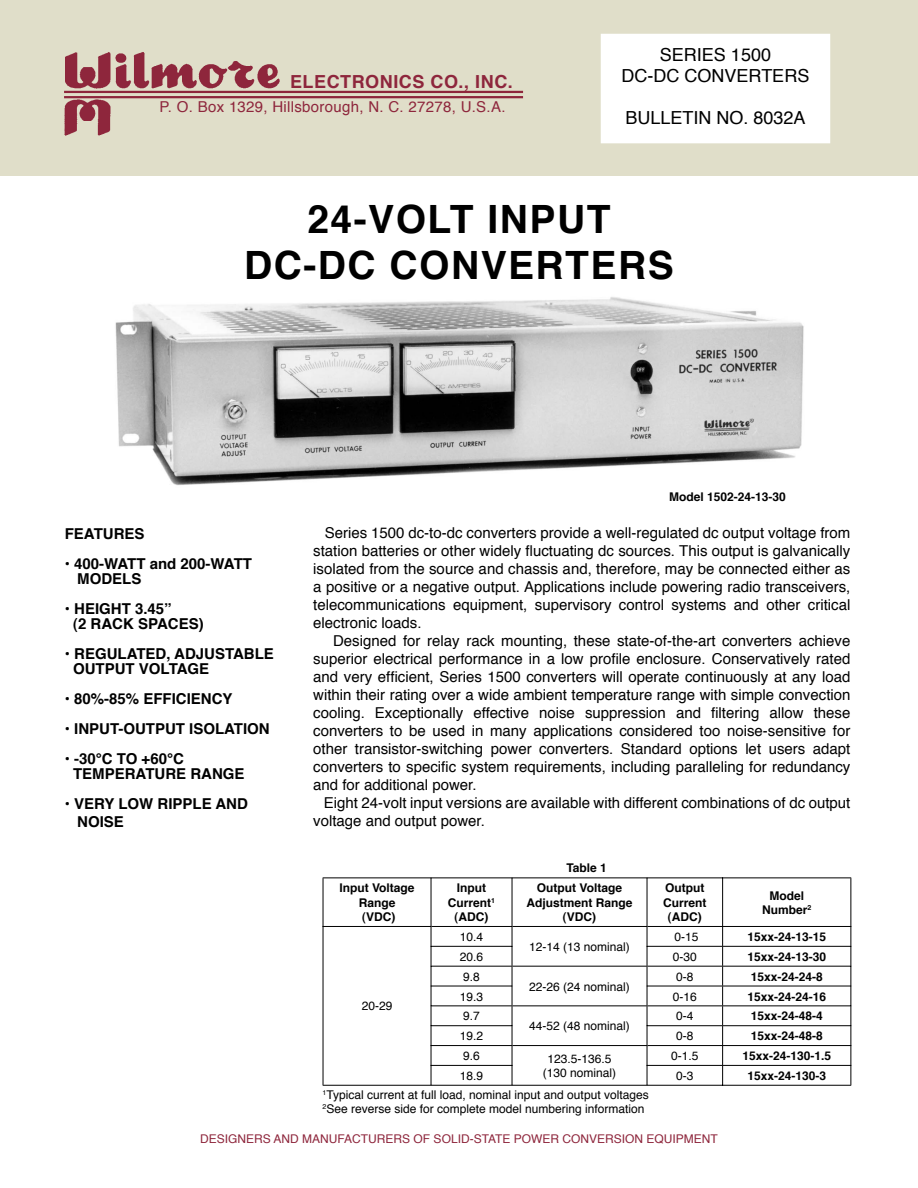
<style>
.page{position:relative;width:918px;height:1188px;background:#fff}
.page>*{position:absolute;margin:0;border:0;box-sizing:border-box;transform-origin:0 0}
.t1{font:700 39px/46.8px "Helvetica";letter-spacing:.04em;color:#000;text-align:center}
.t2{font:18px/21px "Helvetica";color:#000;text-align:center}
.t3{font:700 18px "Helvetica";letter-spacing:.03em;color:#8e263c}
.t4{font:15px/18px "Helvetica";color:#000;text-align:justify}
.t5{font:700 15px/15px "Helvetica";color:#000}
.t6{font:15px "Helvetica";letter-spacing:.02em;color:#8e263c}
.t7{font:12px/14.4px "Helvetica";color:#000}
.t8{font:700 12px/14.4px "Helvetica";color:#000;text-align:center}
.t9{font:12px "Helvetica";color:#8e263c}
</style>
<div class="page">
<div style="left:0;top:0;width:918px;height:175px;background:#e0dec9"></div>
<div style="left:602px;top:35px;width:227px;height:107px;background:#fff"></div>
<div style="left:601px;top:34px;width:229px;height:109px;border:3px solid #fff"></div>
<img style="left:64px;top:52px;width:221px;height:84px">
<hr style="left:64px;top:91px;width:459px;height:2px;background:#8e263c">
<hr style="left:64px;top:96px;width:459px;height:2px;background:#8e263c">
<hr style="left:323px;top:878px;width:1px;height:48px;background:#000">
<hr style="left:323px;top:878px;width:108px;height:1px;background:#000">
<hr style="left:431px;top:878px;width:1px;height:48px;background:#000">
<hr style="left:431px;top:878px;width:81px;height:1px;background:#000">
<hr style="left:512px;top:878px;width:1px;height:48px;background:#000">
<hr style="left:512px;top:878px;width:135px;height:1px;background:#000">
<hr style="left:647px;top:878px;width:1px;height:48px;background:#000">
<hr style="left:647px;top:878px;width:75px;height:1px;background:#000">
<hr style="left:722px;top:878px;width:1px;height:48px;background:#000">
<hr style="left:723px;top:878px;width:128px;height:1px;background:#000">
<hr style="left:850px;top:878px;width:1px;height:48px;background:#000">
<hr style="left:323px;top:926px;width:108px;height:1px;background:#000">
<svg style="left:323px;top:927px;width:1px;height:158px"></svg>
<hr style="left:431px;top:926px;width:81px;height:1px;background:#000">
<hr style="left:512px;top:926px;width:135px;height:1px;background:#000">
<hr style="left:647px;top:926px;width:76px;height:1px;background:#000">
<hr style="left:723px;top:926px;width:128px;height:1px;background:#000">
<hr style="left:431px;top:946px;width:81px;height:1px;background:#000">
<hr style="left:647px;top:946px;width:76px;height:1px;background:#000">
<hr style="left:723px;top:946px;width:128px;height:1px;background:#000">
<hr style="left:431px;top:966px;width:81px;height:1px;background:#000">
<hr style="left:512px;top:966px;width:135px;height:1px;background:#000">
<hr style="left:647px;top:966px;width:76px;height:1px;background:#000">
<hr style="left:723px;top:966px;width:128px;height:1px;background:#000">
<hr style="left:431px;top:986px;width:81px;height:1px;background:#000">
<hr style="left:647px;top:986px;width:76px;height:1px;background:#000">
<hr style="left:723px;top:986px;width:128px;height:1px;background:#000">
<hr style="left:431px;top:1005px;width:81px;height:1px;background:#000">
<hr style="left:512px;top:1005px;width:135px;height:1px;background:#000">
<hr style="left:647px;top:1005px;width:76px;height:1px;background:#000">
<hr style="left:723px;top:1005px;width:128px;height:1px;background:#000">
<hr style="left:431px;top:1025px;width:81px;height:1px;background:#000">
<hr style="left:647px;top:1025px;width:76px;height:1px;background:#000">
<hr style="left:723px;top:1025px;width:128px;height:1px;background:#000">
<hr style="left:431px;top:1045px;width:81px;height:1px;background:#000">
<hr style="left:512px;top:1045px;width:135px;height:1px;background:#000">
<hr style="left:647px;top:1045px;width:76px;height:1px;background:#000">
<hr style="left:723px;top:1045px;width:128px;height:1px;background:#000">
<hr style="left:323px;top:1085px;width:108px;height:1px;background:#000">
<hr style="left:431px;top:1065px;width:81px;height:1px;background:#000">
<svg style="left:431px;top:927px;width:1px;height:158px"></svg>
<hr style="left:431px;top:1085px;width:81px;height:1px;background:#000">
<svg style="left:512px;top:927px;width:1px;height:158px"></svg>
<hr style="left:512px;top:1085px;width:135px;height:1px;background:#000">
<hr style="left:647px;top:1065px;width:76px;height:1px;background:#000">
<svg style="left:647px;top:927px;width:1px;height:158px"></svg>
<hr style="left:647px;top:1085px;width:75px;height:1px;background:#000">
<svg style="left:722px;top:927px;width:1px;height:159px"></svg>
<hr style="left:723px;top:1065px;width:128px;height:1px;background:#000">
<svg style="left:850px;top:927px;width:1px;height:158px"></svg>
<hr style="left:723px;top:1085px;width:128px;height:1px;background:#000">
<img style="left:115px;top:297px;width:689px;height:188px">
<p class="t3" style="left:290px;top:65px;width:224px">ELECTRONICS CO., INC.</p>
<p class="t6" style="left:160px;top:94px;width:347px">P. O. Box 1329, Hillsborough, N. C. 27278, U.S.A.</p>
<p class="t2" style="left:622px;top:44px;width:189px">SERIES 1500<br>DC-DC CONVERTERS</p>
<p class="t2" style="left:625px;top:107px;width:182px">BULLETIN NO. 8032A</p>
<h1 class="t1" style="left:244px;top:193px;width:431px">24-VOLT INPUT<br>DC-DC CONVERTERS</h1>
<p class="t5" style="left:65px;top:526px;width:81px">FEATURES</p>
<p class="t5" style="left:77px;top:556px;width:176px;text-indent:-13px">• 400-WATT and 200-WATT<br>MODELS</p>
<p class="t5" style="left:73px;top:601px;width:132px;text-indent:-8px">• HEIGHT 3.45”<br>(2 RACK SPACES)</p>
<p class="t5" style="left:73px;top:646px;width:202px;text-indent:-8px">• REGULATED, ADJUSTABLE<br>OUTPUT VOLTAGE</p>
<p class="t5" style="left:65px;top:691px;width:169px">• 80%-85% EFFICIENCY</p>
<p class="t5" style="left:65px;top:721px;width:206px">• INPUT-OUTPUT ISOLATION</p>
<p class="t5" style="left:73px;top:751px;width:173px;text-indent:-8px">• -30°C TO +60°C<br>TEMPERATURE RANGE</p>
<p class="t5" style="left:77px;top:794px;width:172px;line-height:18px;text-indent:-13px">• VERY LOW RIPPLE AND<br>NOISE</p>
<p class="t8" style="left:669px;top:489px;width:118px">Model 1502-24-13-30</p>
<p class="t4" style="left:313px;top:523px;width:539px;text-indent:12px">Series 1500 dc-to-dc converters provide a well-regulated dc output voltage from station batteries or other widely fluctuating dc sources. This output is galvanically isolated from the source and chassis and, therefore, may be connected either as a positive or a negative output. Applications include powering radio transceivers, telecommunications equipment, supervisory control systems and other critical electronic loads.</p>
<p class="t4" style="left:313px;top:631px;width:539px;text-indent:20px">Designed for relay rack mounting, these state-of-the-art converters achieve superior electrical performance in a low profile enclosure. Conservatively rated and very efficient, Series 1500 converters will operate continuously at any load within their rating over a wide ambient temperature range with simple convection cooling. Exceptionally effective noise suppression and filtering allow these converters to be used in many applications considered too noise-sensitive for other transistor-switching power converters. Standard options let users adapt converters to specific system requirements, including paralleling for redundancy and for additional power.</p>
<p class="t4" style="left:313px;top:793px;width:539px;text-indent:11px">Eight 24-volt input versions are available with different combinations of dc output voltage and output power.</p>
<p class="t8" style="left:566px;top:860px;width:42px">Table 1</p>
<p class="t8" style="left:339px;top:880px;width:77px">Input Voltage<br>Range<br>(VDC)</p>
<p class="t8" style="left:448px;top:880px;width:49px">Input<br>Current<sup>1 </sup>(ADC)</p>
<p class="t8" style="left:527px;top:880px;width:108px">Output Voltage<br>Adjustment Range (VDC)</p>
<p class="t8" style="left:663px;top:880px;width:45px">Output<br>Current (ADC)</p>
<p class="t8" style="left:762px;top:888px;width:51px">Model<br>Number<sup>2</sup></p>
<p class="t7" style="left:362px;top:999px;width:32px">20-29</p>
<p class="t7" style="left:674px;top:929px;width:26px">0-15</p>
<p class="t8" style="left:747px;top:929px;width:80px">15xx-24-13-15</p>
<p class="t7" style="left:460px;top:929px;width:25px">10.4</p>
<p class="t7" style="left:529px;top:939px;width:102px">12-14 (13 nominal)</p>
<p class="t7" style="left:460px;top:949px;width:25px">20.6</p>
<p class="t7" style="left:673px;top:949px;width:26px">0-30</p>
<p class="t8" style="left:747px;top:949px;width:80px">15xx-24-13-30</p>
<p class="t7" style="left:463px;top:969px;width:18px">9.8</p>
<p class="t7" style="left:529px;top:979px;width:102px">22-26 (24 nominal)</p>
<p class="t7" style="left:676px;top:969px;width:19px">0-8</p>
<p class="t8" style="left:751px;top:969px;width:74px">15xx-24-24-8</p>
<p class="t7" style="left:460px;top:989px;width:25px">19.3</p>
<p class="t7" style="left:673px;top:989px;width:26px">0-16</p>
<p class="t8" style="left:747px;top:988px;width:80px">15xx-24-24-16</p>
<p class="t7" style="left:463px;top:1009px;width:18px">9.7</p>
<p class="t7" style="left:529px;top:1019px;width:102px">44-52 (48 nominal)</p>
<p class="t7" style="left:676px;top:1009px;width:19px">0-4</p>
<p class="t8" style="left:751px;top:1008px;width:74px">15xx-24-48-4</p>
<p class="t7" style="left:460px;top:1028px;width:25px">19.2</p>
<p class="t7" style="left:676px;top:1028px;width:19px">0-8</p>
<p class="t8" style="left:751px;top:1028px;width:74px">15xx-24-48-8</p>
<p class="t7" style="left:463px;top:1048px;width:18px">9.6</p>
<p class="t7" style="left:543px;top:1051px;width:75px;text-align:center">123.5-136.5 (130 nominal)</p>
<p class="t7" style="left:671px;top:1048px;width:29px">0-1.5</p>
<p class="t8" style="left:742px;top:1048px;width:90px">15xx-24-130-1.5</p>
<p class="t7" style="left:460px;top:1068px;width:25px">18.9</p>
<p class="t7" style="left:676px;top:1068px;width:19px">0-3</p>
<p class="t8" style="left:747px;top:1068px;width:80px">15xx-24-130-3</p>
<p class="t7" style="left:323px;top:1087px;width:328px"><sup>1</sup>Typical current at full load, nominal input and output voltages<br><sup>2</sup>See reverse side for complete model numbering information</p>
<p class="t9" style="left:200px;top:1129px;width:519px">DESIGNERS AND MANUFACTURERS OF SOLID-STATE POWER CONVERSION EQUIPMENT</p>
</div>
